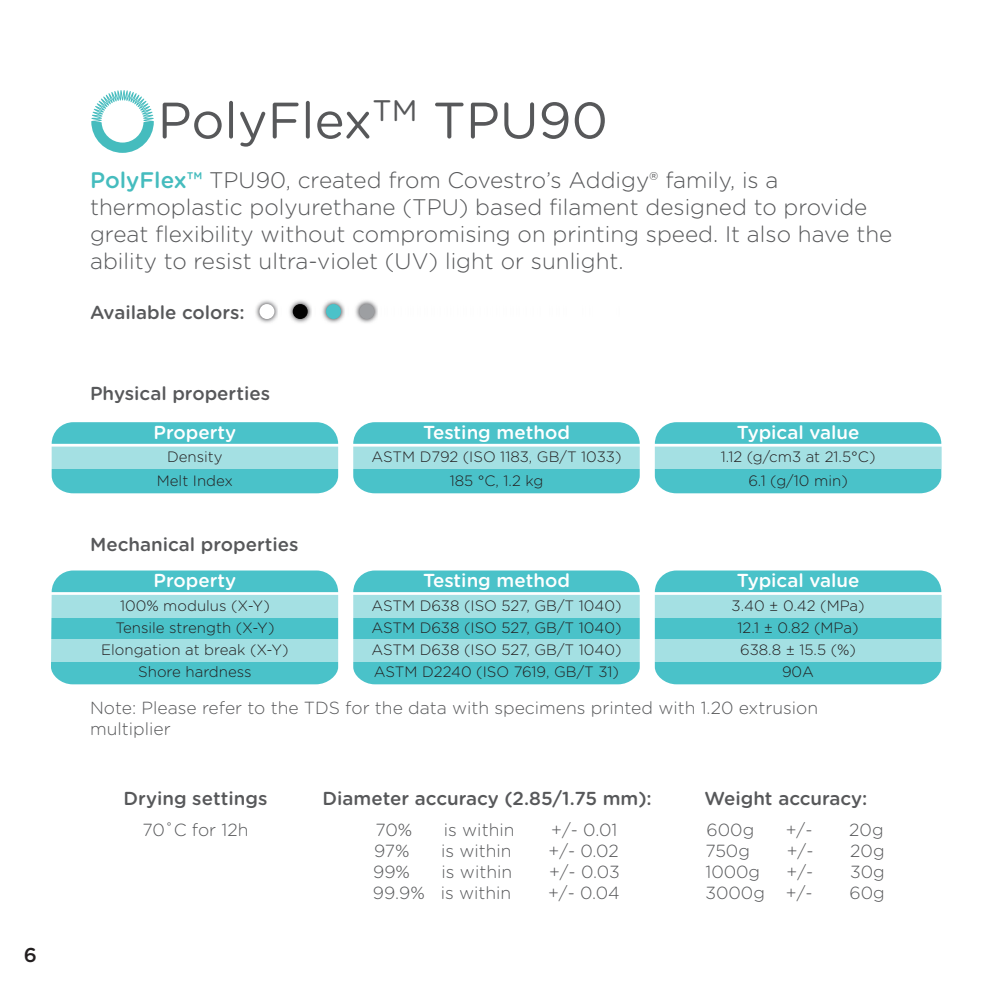
<style>
.page{position:relative;width:993px;height:993px;background:#fff}
.page>*{position:absolute;margin:0;border:0;box-sizing:border-box;transform-origin:0 0}
.t1{font:51px "Gotham Rounded";color:#57585a}
.t2{font:300 22.5px/27px "Gotham Rounded";color:#57585a}
.t3{font:500 20px "Gotham Rounded";color:#231f20}
.t4{font:500 18.75px "Gotham Rounded";color:#57585a}
.t5{font:500 18.75px "Gotham Rounded";color:#fff}
.t6{font:300 17.5px/21px "Gotham Rounded";color:#57585a}
.t7{font:300 15px/23.8px "Gotham Rounded";color:#231f20;text-align:center}
.s1{font-weight:500;color:#45bcbe}
</style>
<div class="page">
<svg style="left:52px;top:422px;width:287px;height:72px;background:#5ac7cd"></svg>
<svg style="left:353px;top:422px;width:286px;height:72px;background:#59c7cd"></svg>
<svg style="left:51px;top:570px;width:287px;height:114px;background:#56c6cc"></svg>
<svg style="left:353px;top:570px;width:286px;height:114px;background:#56c6cc"></svg>
<svg style="left:654px;top:422px;width:287px;height:71px;background:#58c6cd"></svg>
<svg style="left:654px;top:570px;width:287px;height:114px;background:#56c6cc"></svg>
<div style="left:52px;top:639px;width:888px;height:22px;background:#a4e0e3"></div>
<div style="left:52px;top:446px;width:888px;height:23px;background:#a4e0e3"></div>
<div style="left:52px;top:594px;width:888px;height:23px;background:#a4e0e3"></div>
<div style="left:254px;top:299px;width:25px;height:25px;background:#231f20;opacity:.75"></div>
<div style="left:259px;top:304px;width:15px;height:15px;background:#fff;border-radius:50%"></div>
<div style="left:287px;top:299px;width:25px;height:25px;background:#231f20;opacity:.75"></div>
<div style="left:292px;top:304px;width:15px;height:15px;background:#030303;border-radius:50%"></div>
<div style="left:321px;top:299px;width:25px;height:25px;background:#231f20;opacity:.75"></div>
<div style="left:326px;top:304px;width:15px;height:15px;background:#4bc2c9;border-radius:50%"></div>
<div style="left:354px;top:299px;width:25px;height:25px;background:#231f20;opacity:.75"></div>
<div style="left:359px;top:304px;width:15px;height:15px;background:#9d9fa2;border-radius:50%"></div>
<svg style="left:91px;top:90px;width:63px;height:63px"></svg>
<h3 class="t3" style="left:24px;top:940px;width:15px">6</h3>
<h1 class="t1" style="left:158px;top:85px;width:451px">PolyFlex<sup>TM</sup> TPU90</h1>
<p class="t2" style="left:90px;top:166px;width:803px"><span class="s1">PolyFlex™</span> TPU90, created from Covestro’s Addigy® family, is a thermoplastic polyurethane (TPU) based filament designed to provide great flexibility without compromising on printing speed. It also have the ability to resist ultra-violet (UV) light or sunlight.</p>
<p class="t4" style="left:90px;top:299px;width:156px">Available colors:</p>
<p class="t4" style="left:90px;top:379px;width:181px">Physical properties</p>
<p class="t5" style="left:153px;top:419px;width:84px">Property</p>
<p class="t5" style="left:423px;top:419px;width:148px">Testing method</p>
<p class="t5" style="left:736px;top:419px;width:124px">Typical value</p>
<p class="t7" style="left:167px;top:444px;width:57px">Density</p>
<p class="t7" style="left:371px;top:444px;width:251px">ASTM D792 (ISO 1183, GB/T 1033)</p>
<p class="t7" style="left:720px;top:444px;width:156px">1.12 (g/cm3 at 21.5°C)<br>6.1 (g/10 min)</p>
<p class="t7" style="left:157px;top:468px;width:78px">Melt Index</p>
<p class="t7" style="left:449px;top:468px;width:95px">185 °C, 1.2 kg</p>
<p class="t4" style="left:90px;top:531px;width:210px">Mechanical properties</p>
<p class="t5" style="left:153px;top:567px;width:84px">Property</p>
<p class="t5" style="left:423px;top:567px;width:148px">Testing method</p>
<p class="t5" style="left:736px;top:567px;width:124px">Typical value</p>
<p class="t7" style="left:120px;top:592px;width:151px">100% modulus (X-Y)</p>
<p class="t7" style="left:371px;top:592px;width:251px">ASTM D638 (ISO 527, GB/T 1040)</p>
<p class="t7" style="left:731px;top:592px;width:135px">3.40 ± 0.42 (MPa)</p>
<p class="t7" style="left:115px;top:615px;width:160px">Tensile strength (X-Y)</p>
<p class="t7" style="left:371px;top:615px;width:251px">ASTM D638 (ISO 527, GB/T 1040)</p>
<p class="t7" style="left:737px;top:615px;width:122px">12.1 ± 0.82 (MPa)</p>
<p class="t7" style="left:138px;top:659px;width:115px">Shore hardness</p>
<p class="t7" style="left:374px;top:659px;width:246px">ASTM D2240 (ISO 7619, GB/T 31)</p>
<p class="t7" style="left:781px;top:659px;width:34px">90A</p>
<p class="t7" style="left:101px;top:637px;width:189px">Elongation at break (X-Y)</p>
<p class="t7" style="left:371px;top:637px;width:251px">ASTM D638 (ISO 527, GB/T 1040)</p>
<p class="t7" style="left:740px;top:637px;width:117px">638.8 ± 15.5 (%)</p>
<p class="t6" style="left:90px;top:696px;width:729px">Note: Please refer to the TDS for the data with specimens printed with 1.20 extrusion multiplier</p>
<p class="t4" style="left:123px;top:785px;width:145px">Drying settings</p>
<p class="t6" style="left:142px;top:818px;width:107px">70˚C for 12h</p>
<p class="t4" style="left:322px;top:785px;width:330px">Diameter accuracy (2.85/1.75 mm):</p>
<p class="t4" style="left:704px;top:785px;width:164px">Weight accuracy:</p>
<p class="t6" style="left:375px;top:818px;width:38px">70%</p>
<p class="t6" style="left:444px;top:818px;width:72px">is within</p>
<p class="t6" style="left:551px;top:818px;width:67px">+/- 0.01</p>
<p class="t6" style="left:374px;top:839px;width:37px">97%</p>
<p class="t6" style="left:441px;top:839px;width:72px">is within</p>
<p class="t6" style="left:548px;top:839px;width:72px">+/- 0.02</p>
<p class="t6" style="left:373px;top:860px;width:38px">99%</p>
<p class="t6" style="left:441px;top:860px;width:72px">is within</p>
<p class="t6" style="left:549px;top:860px;width:72px">+/- 0.03</p>
<p class="t6" style="left:373px;top:881px;width:140px">99.9% is within</p>
<p class="t6" style="left:548px;top:881px;width:73px">+/- 0.04</p>
<p class="t6" style="left:706px;top:818px;width:49px">600g</p>
<p class="t6" style="left:785px;top:818px;width:28px">+/-</p>
<p class="t6" style="left:849px;top:818px;width:36px">20g</p>
<p class="t6" style="left:705px;top:839px;width:46px">750g</p>
<p class="t6" style="left:786px;top:839px;width:28px">+/-</p>
<p class="t6" style="left:850px;top:839px;width:36px">20g</p>
<p class="t6" style="left:705px;top:860px;width:56px">1000g</p>
<p class="t6" style="left:786px;top:860px;width:28px">+/-</p>
<p class="t6" style="left:849px;top:860px;width:36px">30g</p>
<p class="t6" style="left:705px;top:881px;width:109px">3000g +/-</p>
<p class="t6" style="left:849px;top:881px;width:37px">60g</p>
</div>
